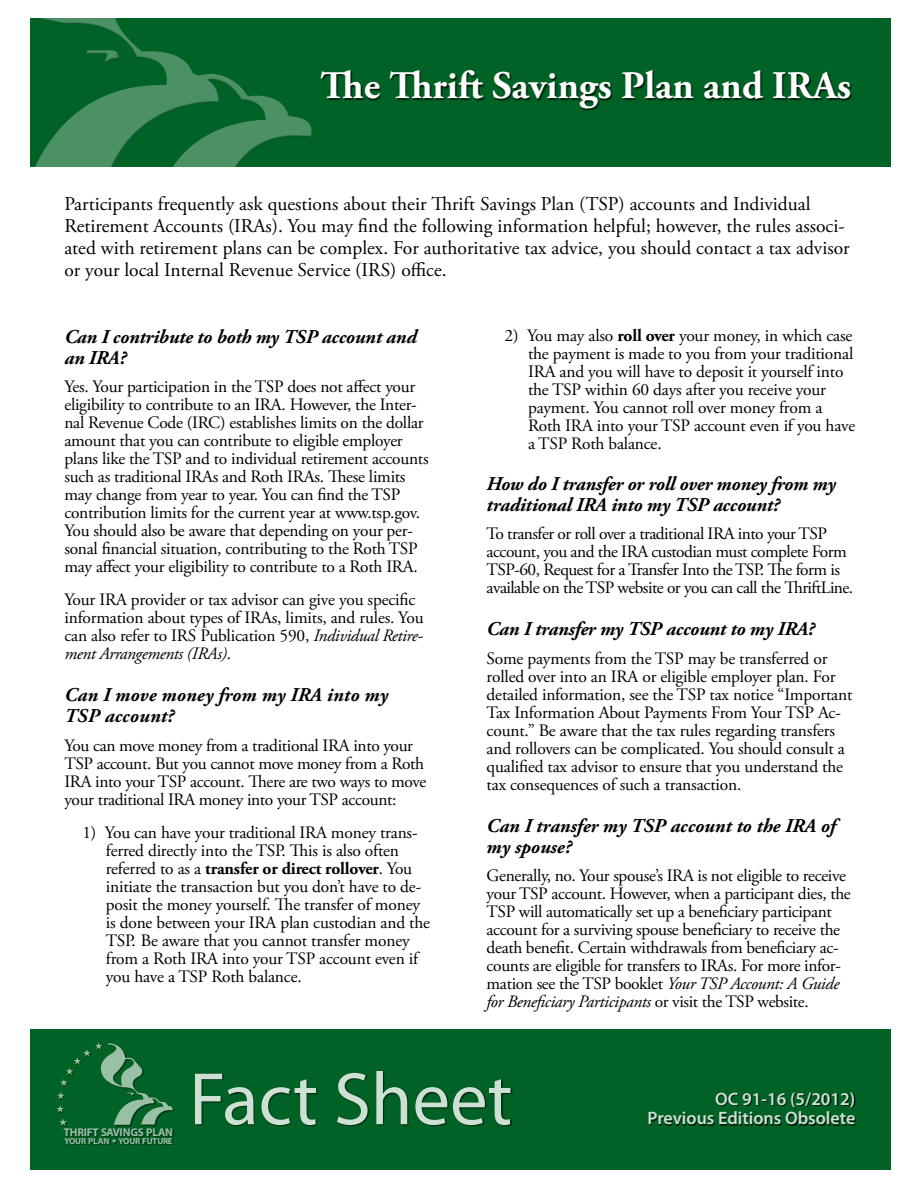
<style>
.page{position:relative;width:918px;height:1188px;background:#fff}
.page>*{position:absolute;margin:0;border:0;box-sizing:border-box;transform-origin:0 0}
.t1{font:75px "Myriad Pro";color:#cce0d3}
.t2{font:700 39px "Adobe Garamond Pro";color:#fff}
.t3{font:19.5px/21.8px "Adobe Garamond Pro";color:#000}
.t4{font:italic 700 19.5px/21px "Adobe Garamond Pro";letter-spacing:-.01em;color:#000}
.t5{font:italic 700 19.5px/21px "Adobe Garamond Pro";letter-spacing:.01em;color:#000}
.t6{font:600 18px/19.5px "Myriad Pro";color:#cce0d3;text-align:right}
.t7{font:17.4px/18px "Adobe Garamond Pro";letter-spacing:-.015em;color:#000}
.t8{font:700 11.25px "Myriad";letter-spacing:-.02em;color:#fff}
.t9{font:700 8.7px "Myriad";letter-spacing:-.01em;color:#fff}
.s1{font-style:italic}
.s2{font-weight:700}
</style>
<div class="page">
<div style="left:30px;top:18px;width:861px;height:148px;background:#006225"></div>
<div style="left:32px;top:18px;width:282px;height:148px;background:#000;opacity:.75"></div>
<div style="left:30px;top:1030px;width:861px;height:140px;background:#006225"></div>
<div style="left:58px;top:1043px;width:116px;height:102px;background:#000;opacity:.75"></div>
<svg style="left:57px;top:1042px;width:117px;height:84px"></svg>
<svg style="left:111px;top:1138px;width:5px;height:5px"></svg>
<div style="left:195px;top:1071px;width:318px;height:56px;background:#000;opacity:.75"></div>
<div style="left:650px;top:1093px;width:206px;height:33px;background:#000;opacity:.75"></div>
<div style="left:321px;top:70px;width:531px;height:41px;background:#000;opacity:.75"></div>
<h2 class="t2" style="left:321px;top:63px;width:532px">The Thrift Savings Plan and IRAs</h2>
<p class="t3" style="left:64px;top:194px;width:787px">Participants frequently ask questions about their Thrift Savings Plan (TSP) accounts and Individual Retirement Accounts (IRAs). You may find the following information helpful; however, the rules associ&shy;ated with retirement plans can be complex. For authoritative tax advice, you should contact a tax advisor or your local Internal Revenue Service (IRS) office.</p>
<p class="t4" style="left:64px;top:326px;width:354px">Can I contribute to both my TSP account and an IRA?</p>
<p class="t7" style="left:64px;top:378px;width:366px">Yes. Your participation in the TSP does not affect your eligibility to contribute to an IRA. However, the Inter&shy;nal Revenue Code (IRC) establishes limits on the dollar amount that you can contribute to eligible employer plans like the TSP and to individual retirement accounts such as traditional IRAs and Roth IRAs. These limits may change from year to year. You can find the TSP contribution limits for the current year at www.tsp.gov.<br>You should also be aware that depending on your per&shy;sonal financial situation, contributing to the Roth TSP may affect your eligibility to contribute to a Roth IRA.</p>
<p class="t7" style="left:64px;top:591px;width:361px">Your IRA provider or tax advisor can give you specific information about types of IRAs, limits, and rules. You can also refer to IRS Publication 590, <span class="s1">Individual Retire&shy;ment Arrangements (IRAs)</span>.</p>
<p class="t5" style="left:64px;top:685px;width:325px">Can I move money from my IRA into my<br>TSP account?</p>
<p class="t7" style="left:64px;top:737px;width:363px">You can move money from a traditional IRA into your TSP account. But you cannot move money from a Roth IRA into your TSP account. There are two ways to move your traditional IRA money into your TSP account:</p>
<p class="t7" style="left:106px;top:824px;width:326px;text-indent:-23px">1) You can have your traditional IRA money trans&shy;ferred directly into the TSP. This is also often referred to as a <span class="s2">transfer or direct rollover</span>. You initiate the transaction but you don’t have to de&shy;posit the money yourself. The transfer of money is done between your IRA plan custodian and the TSP. Be aware that you cannot transfer money from a Roth IRA into your TSP account even if you have a TSP Roth balance.</p>
<p class="t7" style="left:528px;top:327px;width:329px;text-indent:-23px">2) You may also <span class="s2">roll over</span> your money, in which case the payment is made to you from your traditional IRA and you will have to deposit it yourself into the TSP within 60 days after you receive your payment. You cannot roll over money from a Roth IRA into your TSP account even if you have a TSP Roth balance.</p>
<p class="t4" style="left:487px;top:473px;width:351px">How do I transfer or roll over money from my traditional IRA into my TSP account?</p>
<p class="t7" style="left:487px;top:525px;width:368px">To transfer or roll over a traditional IRA into your TSP account, you and the IRA custodian must complete Form TSP-60, Request for a Transfer Into the TSP. The form is available on the TSP website or you can call the ThriftLine.</p>
<p class="t4" style="left:487px;top:619px;width:330px">Can I transfer my TSP account to my IRA?</p>
<p class="t7" style="left:487px;top:650px;width:367px">Some payments from the TSP may be transferred or rolled over into an IRA or eligible employer plan. For detailed information, see the TSP tax notice “Important Tax Information About Payments From Your TSP Ac&shy;count.” Be aware that the tax rules regarding transfers and rollovers can be complicated. You should consult a qualified tax advisor to ensure that you understand the tax consequences of such a transaction.</p>
<p class="t4" style="left:487px;top:815px;width:351px">Can I transfer my TSP account to the IRA of my spouse?</p>
<p class="t7" style="left:487px;top:867px;width:366px">Generally, no. Your spouse’s IRA is not eligible to receive your TSP account. However, when a participant dies, the TSP will automatically set up a beneficiary participant account for a surviving spouse beneficiary to receive the death benefit. Certain withdrawals from beneficiary ac&shy;counts are eligible for transfers to IRAs. For more infor&shy;mation see the TSP booklet <span class="s1">Your TSP Account: A Guide for Beneficiary Participants</span> or visit the TSP website.</p>
<p class="t8" style="left:64px;top:1126px;width:111px">THRIFT SAVINGS PLAN</p>
<p class="t9" style="left:64px;top:1136px;width:110px">YOUR PLAN YOUR FUTURE</p>
<h1 class="t1" style="left:189px;top:1053px;width:325px">Fact Sheet</h1>
<p class="t6" style="left:648px;top:1088px;width:209px">OC 91-16 (5/2012)<br>Previous Editions Obsolete</p>
</div>
